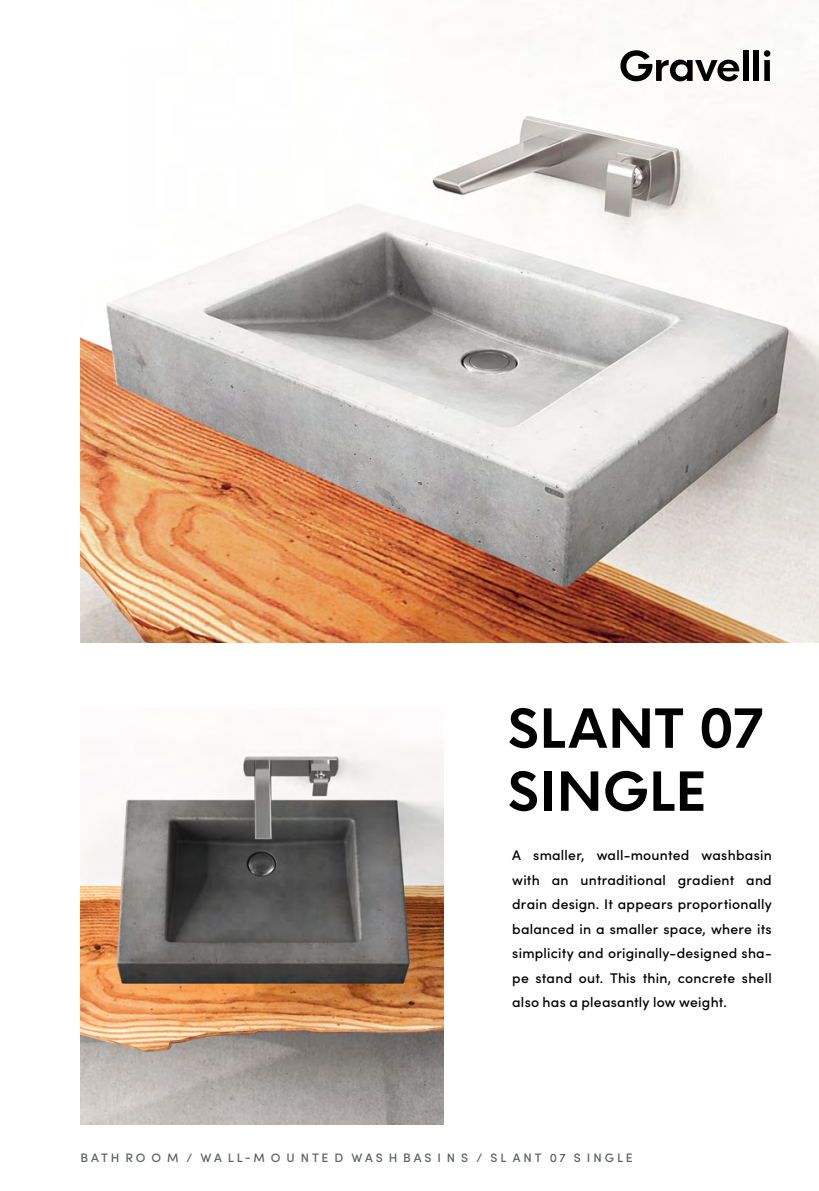
<style>
.page{position:relative;width:819px;height:1191px;background:#fff}
.page>*{position:absolute;margin:0;border:0;box-sizing:border-box;transform-origin:0 0}
.t1{font:700 52.5px/63px "HK Nova";letter-spacing:-.015em;color:#000}
.t2{font:500 14px/24.5px "Sofia Pro";letter-spacing:.015em;color:#000;text-align:justify}
.t3{font:500 12.25px "Sofia Pro";letter-spacing:.235em;color:#5a5e5d}
</style>
<div class="page">
<img style="left:81px;top:0;width:738px;height:642px">
<svg style="left:620px;top:50px;width:119px;height:31px"></svg>
<div style="left:742px;top:51px;width:6px;height:30px;background:#000"></div>
<div style="left:753px;top:51px;width:6px;height:30px;background:#000"></div>
<svg style="left:763px;top:50px;width:7px;height:31px"></svg>
<img style="left:80px;top:741px;width:363px;height:383px">
<h1 class="t1" style="left:507px;top:691px;width:259px">SLANT 07<br>SINGLE</h1>
<p class="t2" style="left:512px;top:842px;width:261px">A smaller, wall-mounted washbasin with an untraditional gradient and drain design. It appears proportionally balanced in a smaller space, where its simplicity and originally-designed sha&shy;pe stand out. This thin, concrete shell also has a pleasantly low weight.</p>
<p class="t3" style="left:80px;top:1148px;width:554px">BATH RO O M / WA LL-M O U NTE D WAS H BAS I N S / SL ANT 07 S INGLE</p>
</div>
